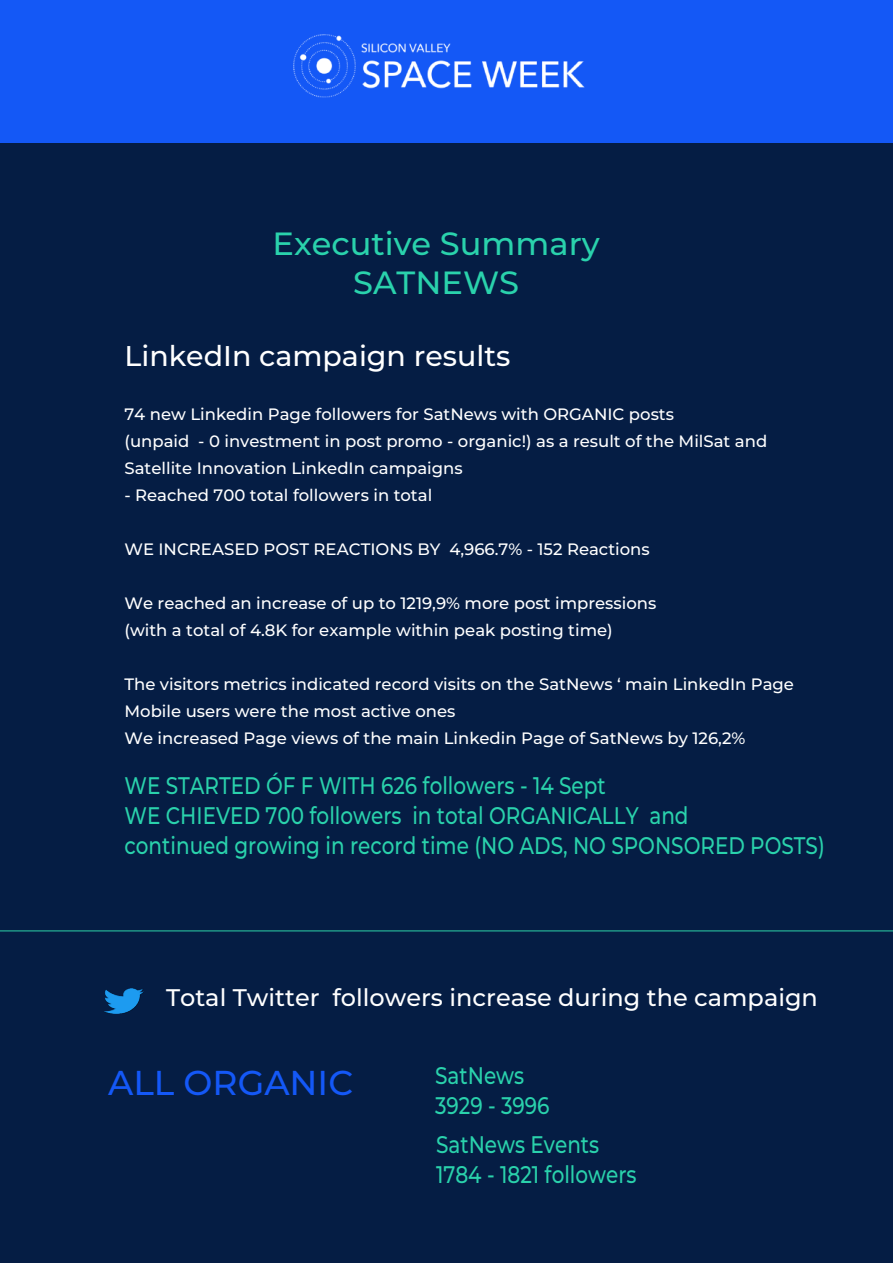
<style>
.page{position:relative;width:893px;height:1263px;background:#051d44}
.page>*{position:absolute;margin:0;border:0;box-sizing:border-box;transform-origin:0 0}
.t1{font:500 34.5px "Montserrat";color:#1458f7}
.t2{font:500 32.1px/39px "Montserrat";color:#2ad2ac;text-align:center}
.t3{font:500 28.5px "Montserrat";color:#fff}
.t4{font:500 24px/30px "Montserrat";color:#2ad2ac;scale:.83 1}
.t5{font:500 24px "Montserrat";color:#fff}
.t6{font:500 16.5px/27px "Montserrat";color:#fff}
</style>
<div class="page">
<img style="left:104px;top:988px;width:39px;height:26px">
<div style="left:0;top:0;width:893px;height:143px;background:#1458f6"></div>
<img style="left:294px;top:35px;width:291px;height:63px">
<hr style="left:0;top:930px;width:893px;height:1px;background:#2ad1ab">
<h2 class="t2" style="left:272px;top:223px;width:329px">Executive Summary<br>SATNEWS</h2>
<h3 class="t3" style="left:124px;top:336px;width:387px">LinkedIn campaign results</h3>
<p class="t6" style="left:124px;top:400px;width:644px">74 new Linkedin Page followers for SatNews with ORGANIC posts<br>(unpaid - 0 investment in post promo - organic!) as a result of the MilSat and<br>Satellite Innovation LinkedIn campaigns</p>
<p class="t6" style="left:124px;top:481px;width:309px">- Reached 700 total followers in total</p>
<p class="t6" style="left:124px;top:535px;width:527px">WE INCREASED POST REACTIONS BY 4,966.7% - 152 Reactions</p>
<p class="t6" style="left:124px;top:589px;width:533px">We reached an increase of up to 1219,9% more post impressions (with a total of 4.8K for example within peak posting time)</p>
<p class="t6" style="left:124px;top:670px;width:671px">The visitors metrics indicated record visits on the SatNews ‘ main LinkedIn Page<br>Mobile users were the most active ones<br>We increased Page views of the main Linkedin Page of SatNews by 126,2%</p>
<h3 class="t4" style="left:125px;top:770px;width:845px">WE STARTED ÓF F WITH 626 followers - 14 Sept<br>WE CHIEVED 700 followers in total ORGANICALLY and<br>continued growing in record time (NO ADS, NO SPONSORED POSTS)</h3>
<h3 class="t5" style="left:166px;top:981px;width:653px">Total Twitter followers increase during the campaign</h3>
<h1 class="t1" style="left:108px;top:1059px;width:247px">ALL ORGANIC</h1>
<h3 class="t4" style="left:435px;top:1060px;width:139px">SatNews<br>3929 - 3996</h3>
<h3 class="t4" style="left:436px;top:1128px;width:243px">SatNews Events<br>1784 - 1821 followers</h3>
</div>
